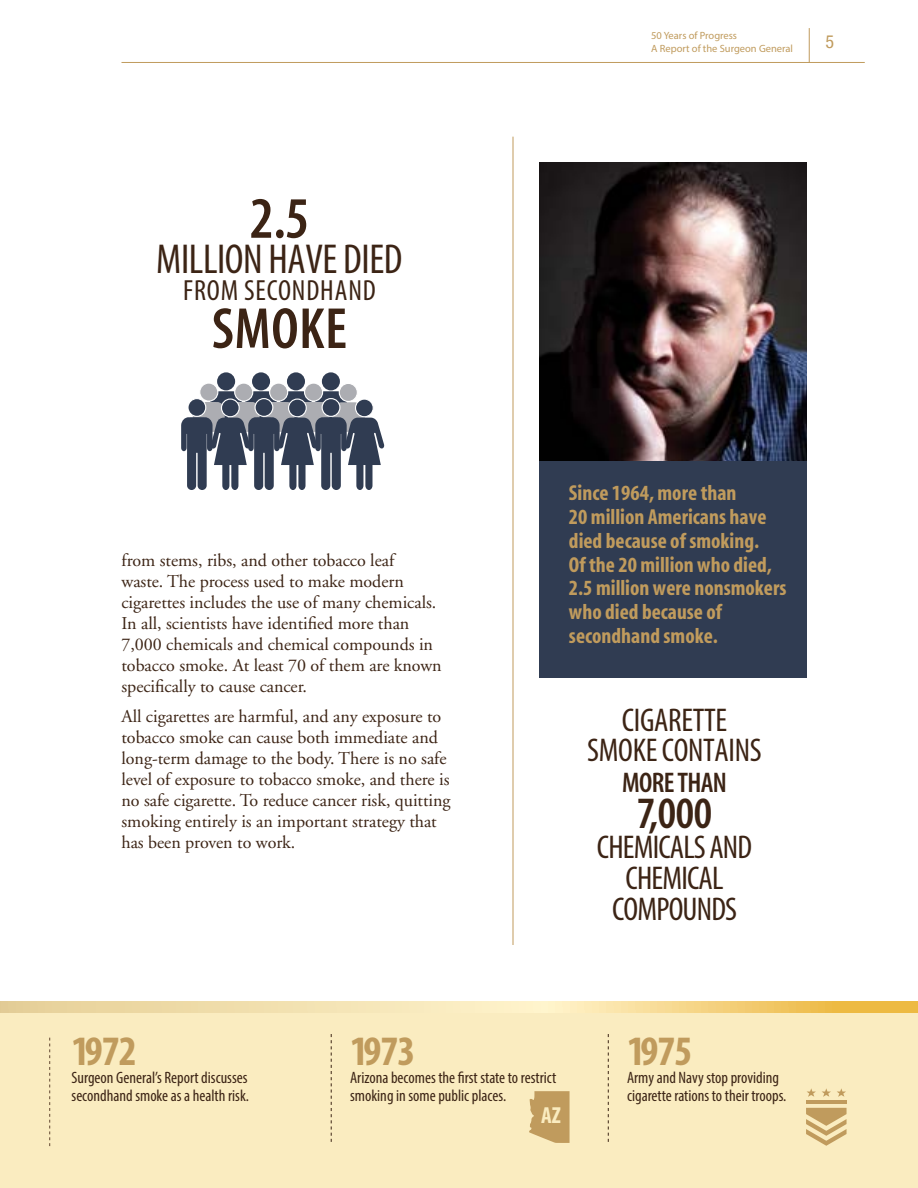
<style>
.page{position:relative;width:918px;height:1188px;background:#fff}
.page>*{position:absolute;margin:0;border:0;box-sizing:border-box;transform-origin:0 0}
.t1{font:58.95px "Myriad MM 565 300";color:#3c2415}
.t2{font:58.5px "Myriad MM 565 300";letter-spacing:.01em;color:#3c2415}
.t3{font:45px "Myriad MM 565 300";color:#3c2415}
.t4{font:42px "Myriad MM 400 300";letter-spacing:-.01em;color:#3c2415}
.t5{font:700 condensed 42px "Myriad Pro";letter-spacing:-.02em;color:#c09b5d}
.t6{font:33px/30.9px "Myriad MM 400 300";letter-spacing:-.025em;color:#3c2415;text-align:center}
.t7{font:condensed 29.25px "Myriad Pro";letter-spacing:.03em;color:#3c2415}
.t8{font:28.5px "Myriad MM 565 300";letter-spacing:-.025em;color:#3c2415}
.t9{font:700 condensed 23.25px "Myriad Pro";color:#faecc0}
.t10{font:21.75px/24px "Myriad MM 700 300";color:#c09b5d}
.t11{font:18px/21px "Adobe Garamond";color:#3c2415}
.t12{font:condensed 18px "Helvetica Neue LT Pro";color:#c09b5d}
.t13{font:condensed 16.5px/18px "Myriad Pro";color:#3c2415}
.t14{font:10.5px/12.6px "Myriad Pro";color:#c09b5d}
</style>
<div class="page">
<hr style="left:809px;top:28px;width:1px;height:35px;background:#c09b5d">
<hr style="left:122px;top:62px;width:743px;height:1px;background:#c09b5d">
<div style="left:0;top:1001px;width:918px;height:187px;background:#faecc0"></div>
<svg style="left:0;top:1001px;width:918px;height:11px"></svg>
<div style="left:539px;top:453px;width:268px;height:225px;background:#303c52"></div>
<svg style="left:49px;top:1038px;width:1px;height:108px"></svg>
<hr style="left:806px;top:1100px;width:41px;height:4px;background:#c09b5d">
<svg style="left:806px;top:1108px;width:41px;height:38px"></svg>
<svg style="left:822px;top:1088px;width:9px;height:9px"></svg>
<svg style="left:837px;top:1088px;width:9px;height:9px"></svg>
<svg style="left:807px;top:1088px;width:9px;height:9px"></svg>
<svg style="left:608px;top:1034px;width:1px;height:108px"></svg>
<svg style="left:331px;top:1034px;width:1px;height:108px"></svg>
<svg style="left:529px;top:1091px;width:41px;height:52px;background:#c7a569"></svg>
<div style="left:217px;top:372px;width:18px;height:18px;background:#303c52;border-radius:50%"></div>
<div style="left:252px;top:372px;width:18px;height:18px;background:#303c52;border-radius:50%"></div>
<div style="left:287px;top:372px;width:18px;height:18px;background:#303c52;border-radius:50%"></div>
<div style="left:322px;top:372px;width:18px;height:18px;background:#303c52;border-radius:50%"></div>
<div style="left:200px;top:383px;width:18px;height:18px;background:#acadb2;border-radius:50%"></div>
<div style="left:199px;top:383px;width:19px;height:19px;border:1px solid #fff;border-radius:50%"></div>
<div style="left:235px;top:383px;width:18px;height:18px;background:#acadb2;border-radius:50%"></div>
<div style="left:234px;top:383px;width:19px;height:19px;border:1px solid #fff;border-radius:50%"></div>
<div style="left:270px;top:383px;width:18px;height:18px;background:#acadb2;border-radius:50%"></div>
<div style="left:269px;top:383px;width:19px;height:19px;border:1px solid #fff;border-radius:50%"></div>
<div style="left:305px;top:383px;width:18px;height:18px;background:#acadb2;border-radius:50%"></div>
<div style="left:304px;top:383px;width:19px;height:19px;border:1px solid #fff;border-radius:50%"></div>
<div style="left:339px;top:383px;width:18px;height:18px;background:#acadb2;border-radius:50%"></div>
<div style="left:339px;top:383px;width:19px;height:19px;border:1px solid #fff;border-radius:50%"></div>
<svg style="left:181px;top:391px;width:204px;height:99px"></svg>
<img style="left:539px;top:162px;width:268px;height:299px">
<hr style="left:513px;top:137px;width:1px;height:808px;background:#c09b5d">
<p class="t14" style="left:651px;top:29px;width:143px">50 Years of Progress<br>A Report of the Surgeon General</p>
<p class="t12" style="left:825px;top:31px;width:10px">5</p>
<p class="t1" style="left:250px;top:190px;width:61px">2.5</p>
<p class="t4" style="left:156px;top:239px;width:248px">MILLION HAVE DIED</p>
<p class="t7" style="left:183px;top:273px;width:194px">FROM SECONDHAND</p>
<p class="t2" style="left:212px;top:300px;width:137px">SMOKE</p>
<p class="t11" style="left:122px;top:550px;width:322px">from stems, ribs, and other tobacco leaf<br>waste. The process used to make modern cigarettes includes the use of many chemicals.<br>In all, scientists have identified more than 7,000 chemicals and chemical compounds in tobacco smoke. At least 70 of them are known specifically to cause cancer.</p>
<p class="t11" style="left:122px;top:706px;width:331px">All cigarettes are harmful, and any exposure to tobacco smoke can cause both immediate and long-term damage to the body. There is no safe level of exposure to tobacco smoke, and there is no safe cigarette. To reduce cancer risk, quitting smoking entirely is an important strategy that has been proven to work.</p>
<p class="t10" style="left:569px;top:481px;width:219px">Since 1964, more than<br>20 million Americans have died because of smoking.<br>Of the 20 million who died,<br>2.5 million were nonsmokers who died because of secondhand smoke.</p>
<p class="t6" style="left:587px;top:706px;width:176px">CIGARETTE<br>SMOKE CONTAINS</p>
<p class="t8" style="left:622px;top:769px;width:106px">MORE THAN</p>
<p class="t3" style="left:637px;top:791px;width:77px">7,000</p>
<p class="t6" style="left:597px;top:834px;width:157px">CHEMICALS AND<br>CHEMICAL<br>COMPOUNDS</p>
<h3 class="t5" style="left:72px;top:1025px;width:67px">1972</h3>
<p class="t13" style="left:72px;top:1069px;width:179px">Surgeon General’s Report discusses secondhand smoke as a health risk.</p>
<h3 class="t5" style="left:350px;top:1025px;width:67px">1973</h3>
<p class="t13" style="left:350px;top:1069px;width:208px">Arizona becomes the first state to restrict smoking in some public places.</p>
<p class="t9" style="left:541px;top:1101px;width:21px">AZ</p>
<h3 class="t5" style="left:627px;top:1025px;width:67px">1975</h3>
<p class="t13" style="left:627px;top:1069px;width:161px">Army and Navy stop providing cigarette rations to their troops.</p>
</div>
